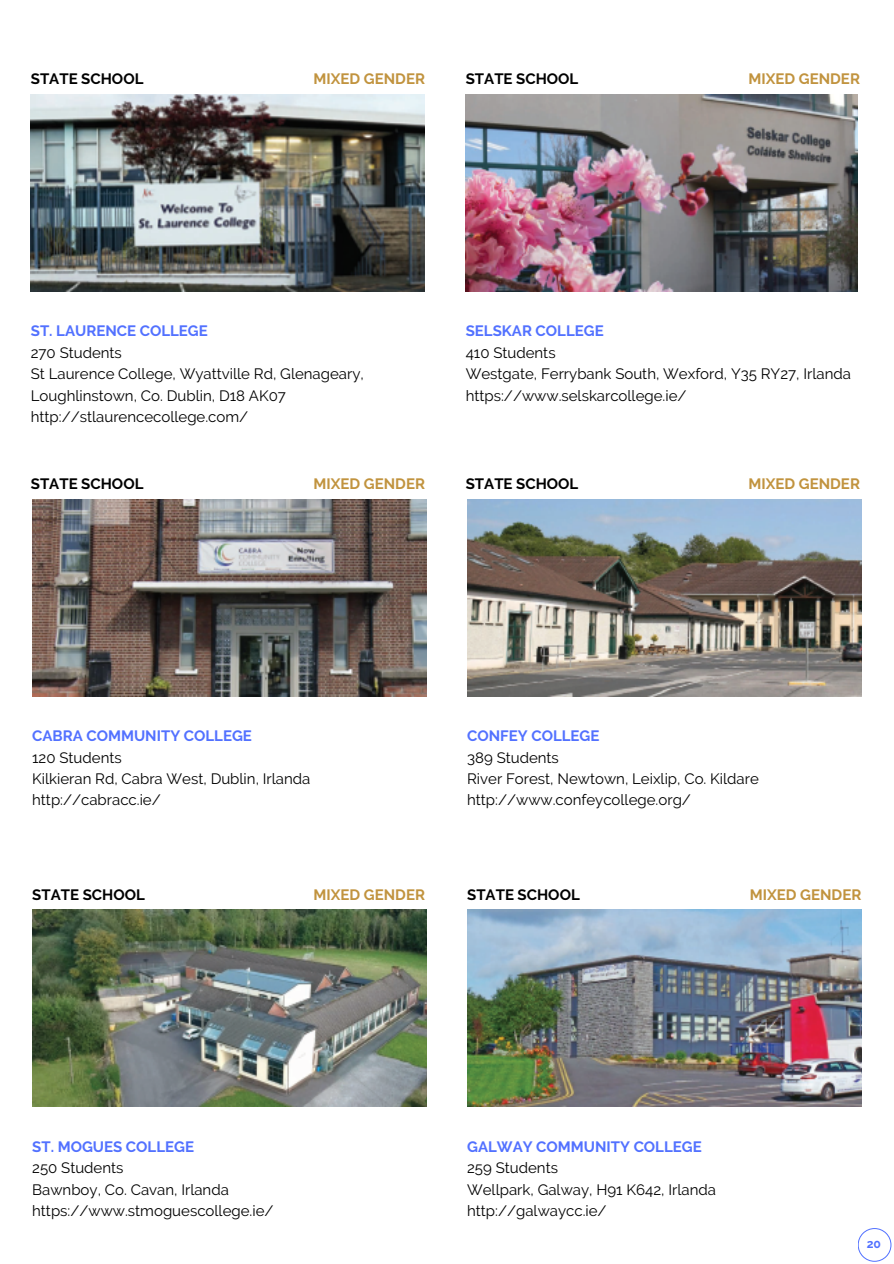
<style>
.page{position:relative;width:894px;height:1264px;background:#fff}
.page>*{position:absolute;margin:0;border:0;box-sizing:border-box;transform-origin:0 0}
.t1{font:15px "Raleway";color:#000}
.t2{font:700 15px "Raleway";color:#5271ff}
.t3{font:700 15px "Raleway";color:#000}
.t4{font:700 15px "Raleway";color:#c1933e}
.t5{font:700 12.15px "Raleway";color:#5271ff}
</style>
<div class="page">
<svg style="left:858px;top:1228px;width:33px;height:33px"></svg>
<img style="left:31px;top:94px;width:394px;height:197px">
<img style="left:465px;top:94px;width:392px;height:197px">
<img style="left:32px;top:499px;width:394px;height:197px">
<img style="left:467px;top:499px;width:394px;height:197px">
<img style="left:32px;top:909px;width:394px;height:197px">
<img style="left:467px;top:909px;width:394px;height:197px">
<h1 class="t3" style="left:31px;top:70px;width:114px">STATE SCHOOL</h1>
<p class="t4" style="left:313px;top:70px;width:113px">MIXED GENDER</p>
<h1 class="t3" style="left:465px;top:70px;width:114px">STATE SCHOOL</h1>
<h1 class="t4" style="left:748px;top:70px;width:113px">MIXED GENDER</h1>
<p class="t2" style="left:31px;top:322px;width:178px">ST. LAURENCE COLLEGE</p>
<p class="t1" style="left:31px;top:343px;width:93px">270 Students</p>
<p class="t1" style="left:31px;top:365px;width:334px">St Laurence College, Wyattville Rd, Glenageary,</p>
<p class="t1" style="left:31px;top:386px;width:256px">Loughlinstown, Co. Dublin, D18 AK07</p>
<p class="t1" style="left:31px;top:408px;width:219px">http://stlaurencecollege.com/</p>
<p class="t3" style="left:31px;top:475px;width:114px">STATE SCHOOL</p>
<p class="t4" style="left:313px;top:475px;width:113px">MIXED GENDER</p>
<p class="t2" style="left:465px;top:322px;width:139px">SELSKAR COLLEGE</p>
<h1 class="t1" style="left:465px;top:343px;width:91px">410 Students</h1>
<h1 class="t1" style="left:465px;top:365px;width:386px">Westgate, Ferrybank South, Wexford, Y35 RY27, Irlanda</h1>
<p class="t1" style="left:465px;top:386px;width:222px">https://www.selskarcollege.ie/</p>
<h1 class="t3" style="left:465px;top:475px;width:114px">STATE SCHOOL</h1>
<h1 class="t4" style="left:748px;top:475px;width:113px">MIXED GENDER</h1>
<p class="t2" style="left:32px;top:727px;width:221px">CABRA COMMUNITY COLLEGE</p>
<p class="t1" style="left:32px;top:748px;width:91px">120 Students</p>
<p class="t1" style="left:32px;top:769px;width:279px">Kilkieran Rd, Cabra West, Dublin, Irlanda</p>
<p class="t1" style="left:32px;top:791px;width:130px">http://cabracc.ie/</p>
<p class="t3" style="left:32px;top:885px;width:114px">STATE SCHOOL</p>
<p class="t4" style="left:313px;top:885px;width:113px">MIXED GENDER</p>
<p class="t2" style="left:467px;top:727px;width:134px">CONFEY COLLEGE</p>
<p class="t1" style="left:467px;top:748px;width:93px">389 Students</p>
<p class="t1" style="left:467px;top:769px;width:293px">River Forest, Newtown, Leixlip, Co. Kildare</p>
<h1 class="t1" style="left:467px;top:791px;width:225px">http://www.confeycollege.org/</h1>
<p class="t3" style="left:467px;top:885px;width:114px">STATE SCHOOL</p>
<p class="t4" style="left:749px;top:885px;width:113px">MIXED GENDER</p>
<h1 class="t2" style="left:32px;top:1137px;width:163px">ST. MOGUES COLLEGE</h1>
<p class="t1" style="left:32px;top:1158px;width:93px">250 Students</p>
<h1 class="t1" style="left:32px;top:1180px;width:198px">Bawnboy, Co. Cavan, Irlanda</h1>
<h1 class="t1" style="left:32px;top:1201px;width:243px">https://www.stmoguescollege.ie/</h1>
<p class="t2" style="left:467px;top:1137px;width:236px">GALWAY COMMUNITY COLLEGE</p>
<p class="t1" style="left:467px;top:1158px;width:92px">259 Students</p>
<p class="t1" style="left:467px;top:1180px;width:250px">Wellpark, Galway, H91 K642, Irlanda</p>
<p class="t1" style="left:467px;top:1201px;width:141px">http://galwaycc.ie/</p>
<h1 class="t5" style="left:866px;top:1236px;width:16px">20</h1>
</div>
